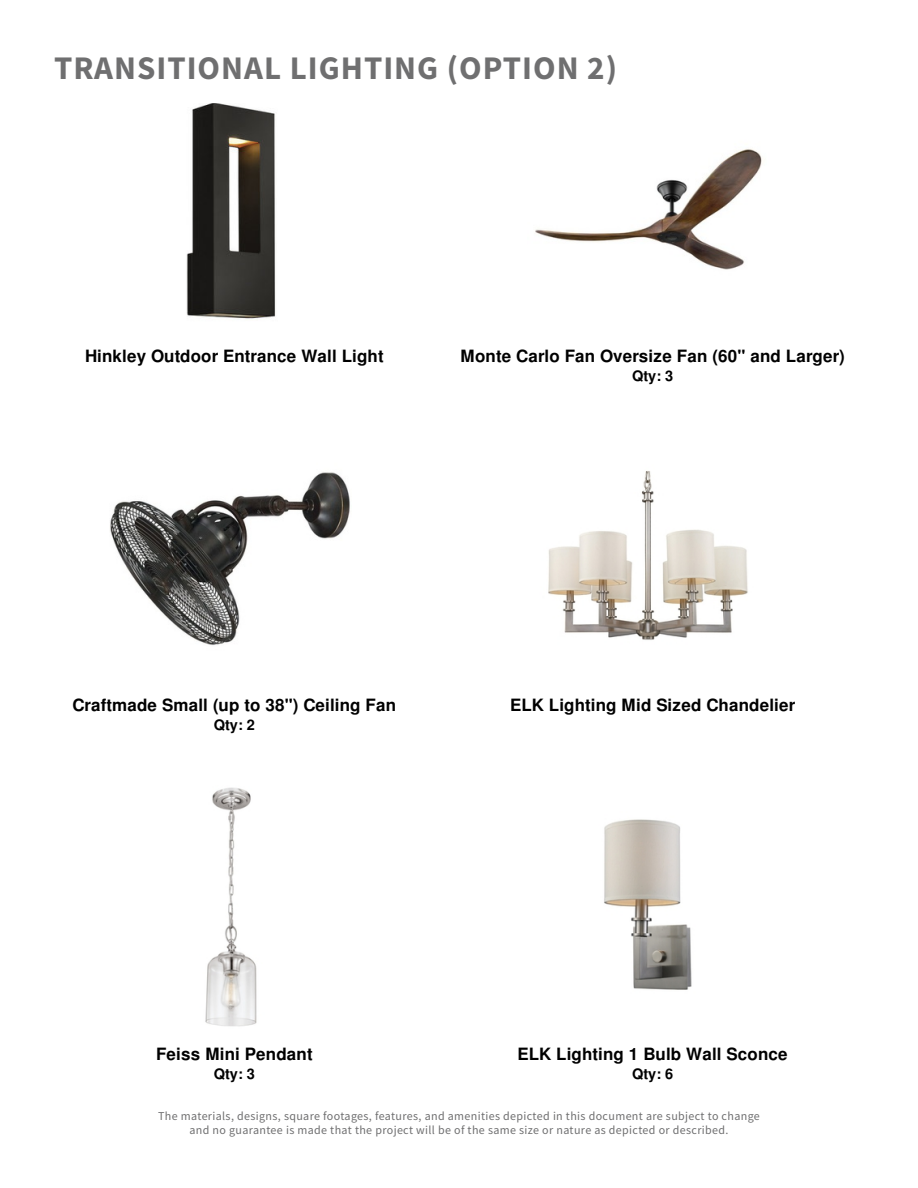
<style>
.page{position:relative;width:918px;height:1188px;background:#fff}
.page>*{position:absolute;margin:0;border:0;box-sizing:border-box;transform-origin:0 0}
.t1{font:700 33px "Source Sans Pro";letter-spacing:.03em;color:#6f6f70}
.t2{font:700 16.95px "Nimbus San L";letter-spacing:.01em;color:#000}
.t3{font:700 14.55px "Nimbus San L";color:#000}
.t4{font:12px/14.4px "Source Sans Pro";letter-spacing:.03em;color:#6f6f70;text-align:center}
</style>
<div class="page">
<img style="left:186px;top:103px;width:90px;height:216px">
<img style="left:535px;top:149px;width:227px;height:121px">
<img style="left:110px;top:472px;width:240px;height:173px">
<img style="left:548px;top:471px;width:200px;height:169px">
<img style="left:205px;top:787px;width:52px;height:240px">
<img style="left:604px;top:819px;width:88px;height:171px">
<p class="t1" style="left:54px;top:45px;width:565px">TRANSITIONAL LIGHTING (OPTION 2)</p>
<p class="t2" style="left:85px;top:350px;width:300px">Hinkley Outdoor Entrance Wall Light</p>
<p class="t2" style="left:461px;top:350px;width:386px">Monte Carlo Fan Oversize Fan (60'' and Larger)</p>
<p class="t3" style="left:632px;top:371px;width:43px">Qty: 3</p>
<p class="t2" style="left:73px;top:698px;width:325px">Craftmade Small (up to 38'') Ceiling Fan</p>
<p class="t3" style="left:214px;top:719px;width:43px">Qty: 2</p>
<p class="t2" style="left:510px;top:698px;width:287px">ELK Lighting Mid Sized Chandelier</p>
<p class="t2" style="left:156px;top:1047px;width:158px">Feiss Mini Pendant</p>
<p class="t3" style="left:214px;top:1068px;width:43px">Qty: 3</p>
<p class="t2" style="left:517px;top:1047px;width:272px">ELK Lighting 1 Bulb Wall Sconce</p>
<p class="t3" style="left:632px;top:1068px;width:43px">Qty: 6</p>
<p class="t4" style="left:158px;top:1108px;width:603px">The materials, designs, square footages, features, and amenities depicted in this document are subject to change and no guarantee is made that the project will be of the same size or nature as depicted or described.</p>
</div>
